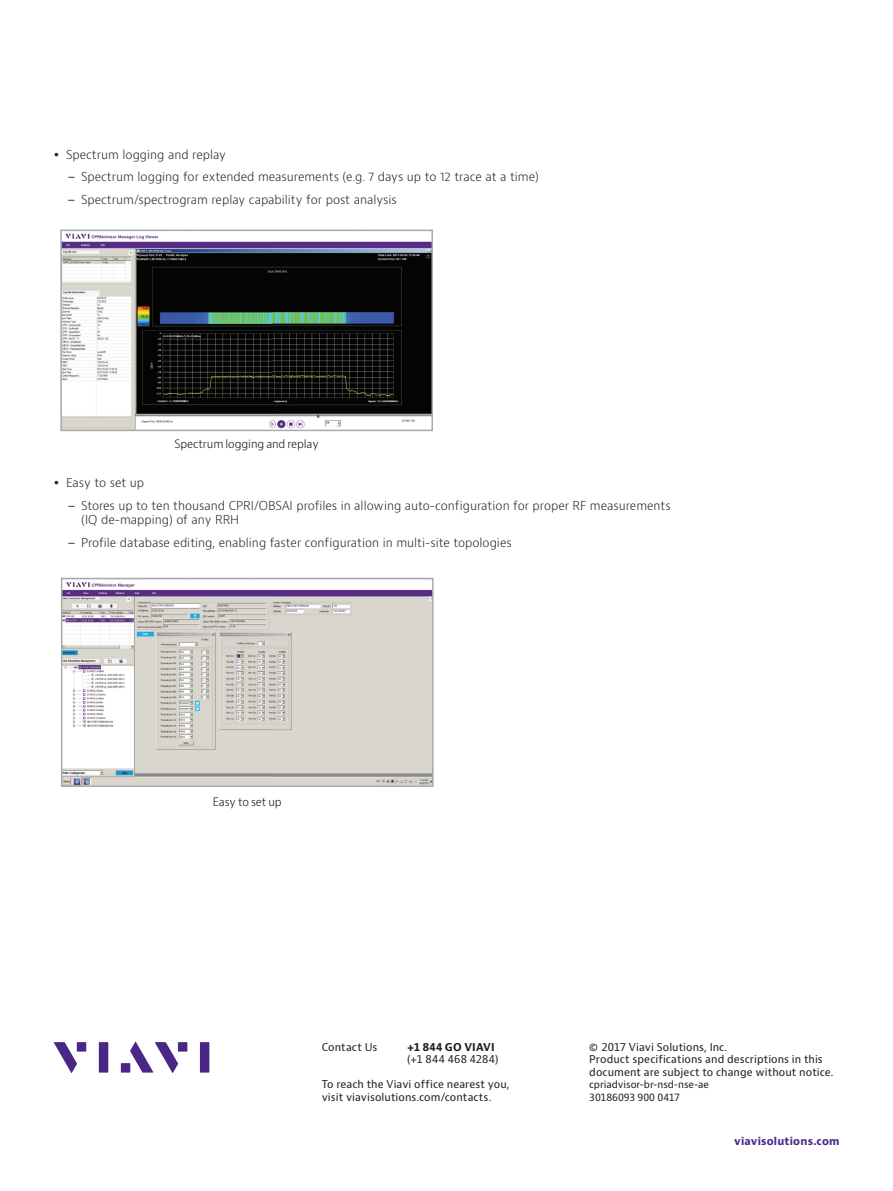
<style>
.page{position:relative;width:893px;height:1191px;background:#fff}
.page>*{position:absolute;margin:0;border:0;box-sizing:border-box;transform-origin:0 0}
.t1{font:300 12px/14.4px "Bernino Sans";color:#231f20}
.t2{font:300 11.25px "Bernino Sans";letter-spacing:-.01em;color:#110a0c}
.t3{font:10.5px/12.6px "Bernino Sans";letter-spacing:.005em;color:#231f20}
.t4{font:700 10.5px "Bernino Sans";letter-spacing:.02em;color:#4a2785}
.t5{font:700 10.5px "Bernino Sans";letter-spacing:.015em;color:#231f20}
.t6{font:9.75px/12.6px "Bernino Sans";letter-spacing:-.005em;color:#231f20}
.s1{font-weight:400}
</style>
<div class="page">
<svg style="left:54px;top:1042px;width:23px;height:31px"></svg>
<div style="left:77px;top:1042px;width:9px;height:9px;background:#4a2785"></div>
<div style="left:99px;top:1042px;width:9px;height:30px;background:#4a2785"></div>
<div style="left:178px;top:1042px;width:9px;height:9px;background:#4a2785"></div>
<div style="left:200px;top:1042px;width:9px;height:30px;background:#4a2785"></div>
<svg style="left:130px;top:1041px;width:48px;height:32px"></svg>
<div style="left:121px;top:1063px;width:9px;height:9px;background:#4a2785"></div>
<img style="left:63px;top:233px;width:367px;height:195px">
<div style="left:60px;top:229px;width:373px;height:202px;border:2px solid #a8a9ad"></div>
<img style="left:64px;top:582px;width:367px;height:202px">
<div style="left:61px;top:578px;width:373px;height:209px;border:2px solid #a8a9ad"></div>
<p class="t1" style="left:54px;top:147px;width:174px">• Spectrum logging and replay</p>
<p class="t1" style="left:67px;top:170px;width:473px"><span class="s1">–</span> Spectrum logging for extended measurements (e.g. 7 days up to 12 trace at a time)</p>
<p class="t1" style="left:67px;top:193px;width:331px"><span class="s1">–</span> Spectrum/spectrogram replay capability for post analysis</p>
<p class="t2" style="left:175px;top:437px;width:146px">Spectrum logging and replay</p>
<p class="t1" style="left:54px;top:475px;width:92px">• Easy to set up</p>
<p class="t1" style="left:81px;top:498px;width:591px;text-indent:-14px"><span class="s1">–</span> Stores up to ten thousand CPRI/OBSAI profiles in allowing auto-configuration for proper RF measurements (IQ de-mapping) of any RRH</p>
<p class="t1" style="left:67px;top:535px;width:446px"><span class="s1">–</span> Profile database editing, enabling faster configuration in multi-site topologies</p>
<p class="t2" style="left:213px;top:794px;width:70px">Easy to set up</p>
<p class="t3" style="left:322px;top:1040px;width:57px">Contact Us</p>
<p class="t5" style="left:407px;top:1040px;width:89px">+1 844 GO VIAVI</p>
<p class="t3" style="left:407px;top:1053px;width:93px">(+1 844 468 4284)</p>
<p class="t3" style="left:322px;top:1078px;width:189px">To reach the Viavi office nearest you, visit viavisolutions.com/contacts.</p>
<p class="t3" style="left:589px;top:1040px;width:246px">© 2017 Viavi Solutions, Inc.<br>Product specifications and descriptions in this document are subject to change without notice.</p>
<p class="t6" style="left:589px;top:1078px;width:121px">cpriadvisor-br-nsd-nse-ae<br>30186093 900 0417</p>
<p class="t4" style="left:734px;top:1134px;width:107px">viavisolutions.com</p>
</div>
